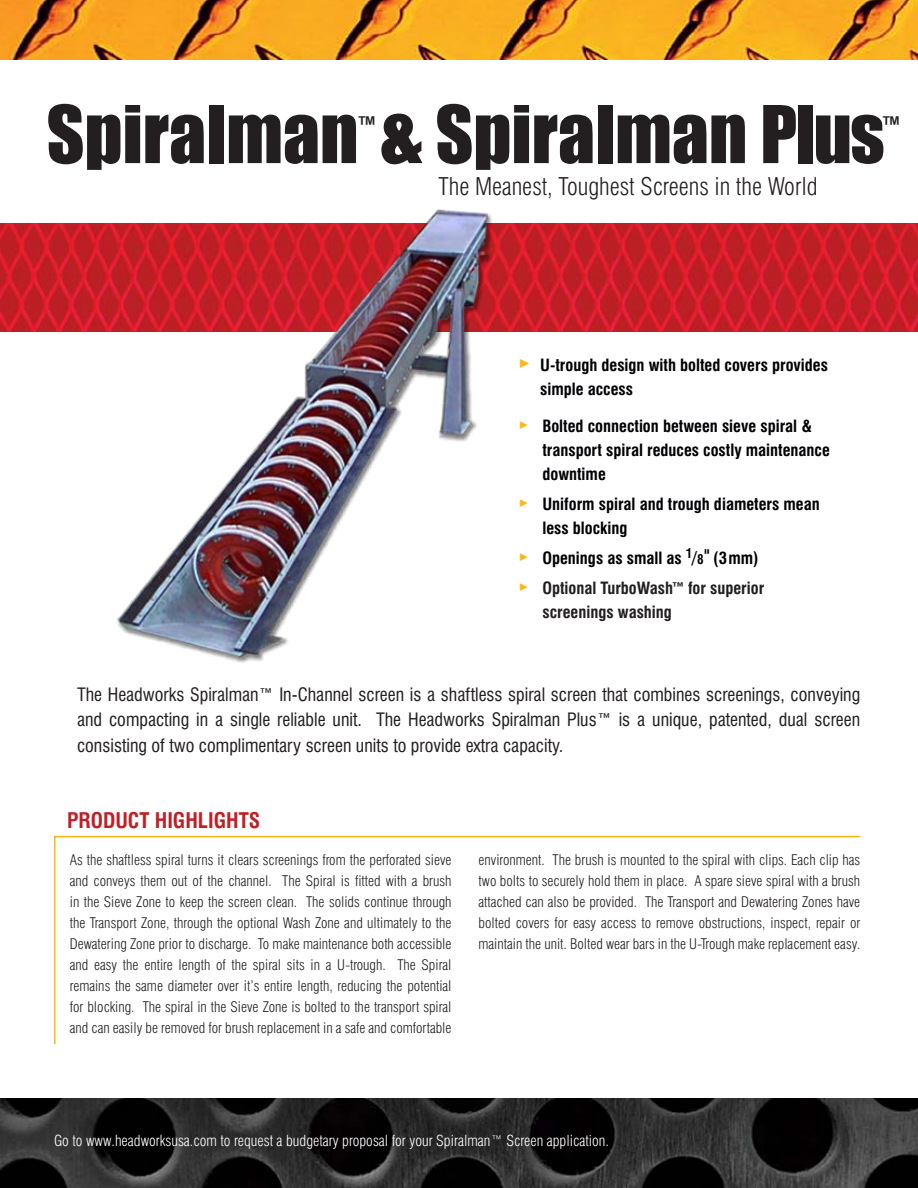
<style>
.page{position:relative;width:918px;height:1188px;background:#fff}
.page>*{position:absolute;margin:0;border:0;box-sizing:border-box;transform-origin:0 0}
.t1{font:73.5px "Impact";color:#231f20}
.t2{font:300 condensed 24px "Swiss 721 BT";color:#231f20}
.t3{font:700 condensed 21px "Swiss 721 BT";color:#c01f25}
.t4{font:21px "Impact";color:#231f20}
.t5{font:condensed 18px/25.5px "Swiss 721 BT";color:#231f20;text-align:justify}
.t6{font:700 condensed 16.5px/24px "Swiss 721 BT";color:#000104}
.t7{font:700 condensed 16.5px/29.8px "Swiss 721 BT";color:#231f20}
.t8{font:300 condensed 15px "Swiss 721 BT";color:#fff}
.t9{font:300 condensed 14.4px/21px "Swiss 721 BT";color:#231f20;text-align:justify}
.s1{color:#000104}
.s2{font-size:16.8px;color:#000104}
.s3{font-size:13.2px;color:#000104}
</style>
<div class="page">
<img style="left:0;top:1098px;width:918px;height:90px">
<img style="left:0;top:224px;width:918px;height:108px">
<img style="left:0;top:0;width:918px;height:59px">
<svg style="left:54px;top:835px;width:807px;height:210px"></svg>
<img style="left:67px;top:209px;width:459px;height:454px">
<svg style="left:520px;top:359px;width:6px;height:9px"></svg>
<svg style="left:520px;top:421px;width:6px;height:8px"></svg>
<svg style="left:520px;top:499px;width:6px;height:8px"></svg>
<svg style="left:520px;top:553px;width:6px;height:8px"></svg>
<svg style="left:520px;top:583px;width:6px;height:8px"></svg>
<h1 class="t1" style="left:46px;top:77px;width:840px">Spiralman &amp; Spiralman Plus</h1>
<h3 class="t4" style="left:358px;top:109px;width:18px">™</h3>
<h3 class="t4" style="left:883px;top:109px;width:18px">™</h3>
<h2 class="t2" style="left:439px;top:172px;width:381px">The Meanest, Toughest Screens in the World</h2>
<p class="t6" style="left:540px;top:353px;width:289px">U-trough design with bolted covers provides simple access</p>
<p class="t6" style="left:542px;top:414px;width:289px">Bolted connection between sieve spiral &amp; transport spiral reduces costly maintenance downtime</p>
<p class="t6" style="left:542px;top:492px;width:279px">Uniform spiral and trough diameters mean less blocking</p>
<p class="t7" style="left:542px;top:543px;width:223px"><span class="s1">Openings as small as</span> <sup>1</sup><span class="s2">/</span><span class="s3">8</span><sup>"</sup> <span class="s1">(3mm)<br></span>Optional TurboWash™ for superior</p>
<p class="t7" style="left:542px;top:597px;width:131px">screenings washing</p>
<p class="t5" style="left:77px;top:682px;width:785px">The Headworks Spiralman™ In-Channel screen is a shaftless spiral screen that combines screenings, conveying and compacting in a single reliable unit. The Headworks Spiralman Plus™ is a unique, patented, dual screen consisting of two complimentary screen units to provide extra capacity.</p>
<h3 class="t3" style="left:67px;top:808px;width:195px">Product Highlights</h3>
<p class="t9" style="left:70px;top:849px;width:383px">As the shaftless spiral turns it clears screenings from the perforated sieve and conveys them out of the channel. The Spiral is fitted with a brush in the Sieve Zone to keep the screen clean. The solids continue through the Transport Zone, through the optional Wash Zone and ultimately to the Dewatering Zone prior to discharge. To make maintenance both accessible and easy the entire length of the spiral sits in a U-trough. The Spiral remains the same diameter over it’s entire length, reducing the potential for blocking. The spiral in the Sieve Zone is bolted to the transport spiral and can easily be removed for brush replacement in a safe and comfortable</p>
<p class="t9" style="left:479px;top:849px;width:383px">environment. The brush is mounted to the spiral with clips. Each clip has two bolts to securely hold them in place. A spare sieve spiral with a brush attached can also be provided. The Transport and Dewatering Zones have bolted covers for easy access to remove obstructions, inspect, repair or maintain the unit. Bolted wear bars in the U-Trough make replacement easy.</p>
<p class="t8" style="left:54px;top:1132px;width:557px">Go to www.headworksusa.com to request a budgetary proposal for your Spiralman™ Screen application.</p>
</div>
